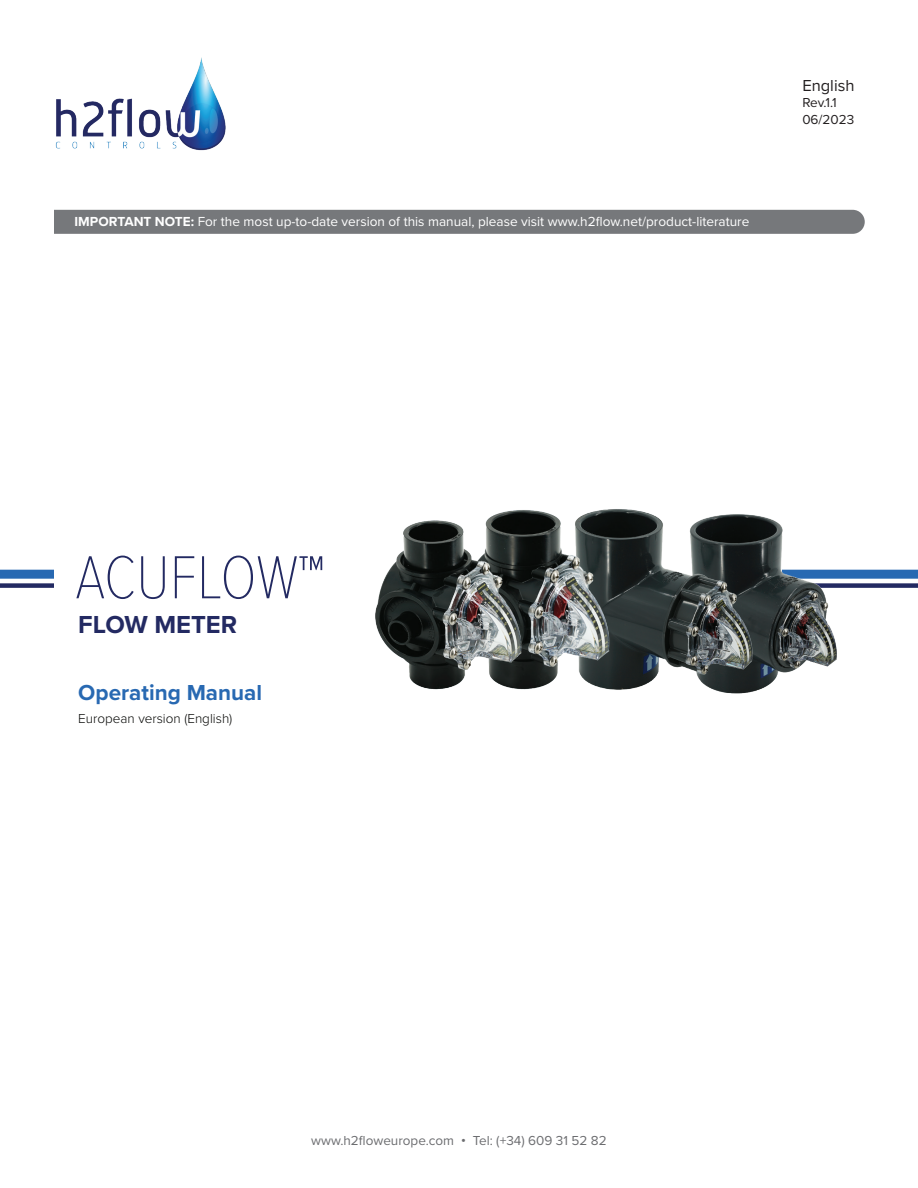
<style>
.page{position:relative;width:918px;height:1188px;background:#fff}
.page>*{position:absolute;margin:0;border:0;box-sizing:border-box;transform-origin:0 0}
.t1{font:100 63px "Proxima Nova Cond";letter-spacing:-.005em;color:#232a62}
.t2{font:700 25.5px "Proxima Nova";color:#232a62}
.t3{font:700 22.5px "Proxima Nova";color:#2869b2}
.t4{font:16.5px "Proxima Nova";color:#231f20}
.t5{font:13.65px "Proxima Nova";color:#fff}
.t6{font:13.5px "Proxima Nova";color:#6c6d70}
.t7{font:300 13.5px "Proxima Nova";color:#040503}
.t8{font:13.5px/16.2px "Proxima Nova";color:#231f20}
.s1{font-weight:700}
.s2{font-weight:600}
</style>
<div class="page">
<div style="left:782px;top:570px;width:136px;height:9px;background:#2869b2"></div>
<div style="left:782px;top:583px;width:136px;height:5px;background:#232a62"></div>
<div style="left:54px;top:210px;width:811px;height:24px;background:#76787b"></div>
<img style="left:55px;top:57px;width:171px;height:94px">
<div style="left:0;top:570px;width:54px;height:9px;background:#2869b2"></div>
<div style="left:0;top:583px;width:54px;height:5px;background:#232a62"></div>
<img style="left:780px;top:525px;width:85px;height:148px">
<img style="left:646px;top:512px;width:134px;height:182px">
<img style="left:557px;top:509px;width:89px;height:181px">
<img style="left:375px;top:510px;width:182px;height:180px">
<p class="t5" style="left:75px;top:211px;width:676px"><span class="s1">IMPORTANT NOTE:</span> For the most up-to-date version of this manual, please visit www.h2flow.net/product-literature</p>
<p class="t4" style="left:802px;top:73px;width:54px">English</p>
<p class="t8" style="left:802px;top:94px;width:53px">Rev.1.1<br>06/2023</p>
<h1 class="t1" style="left:75px;top:531px;width:251px">ACUFLOW™</h1>
<h2 class="t2" style="left:78px;top:605px;width:160px">FLOW METER</h2>
<h3 class="t3" style="left:78px;top:676px;width:185px">Operating Manual</h3>
<p class="t7" style="left:78px;top:708px;width:156px">European version (English)</p>
<p class="t6" style="left:311px;top:1130px;width:297px">www.h2floweurope.com <span class="s2">•</span> Tel: (+34) 609 31 52 82</p>
</div>
